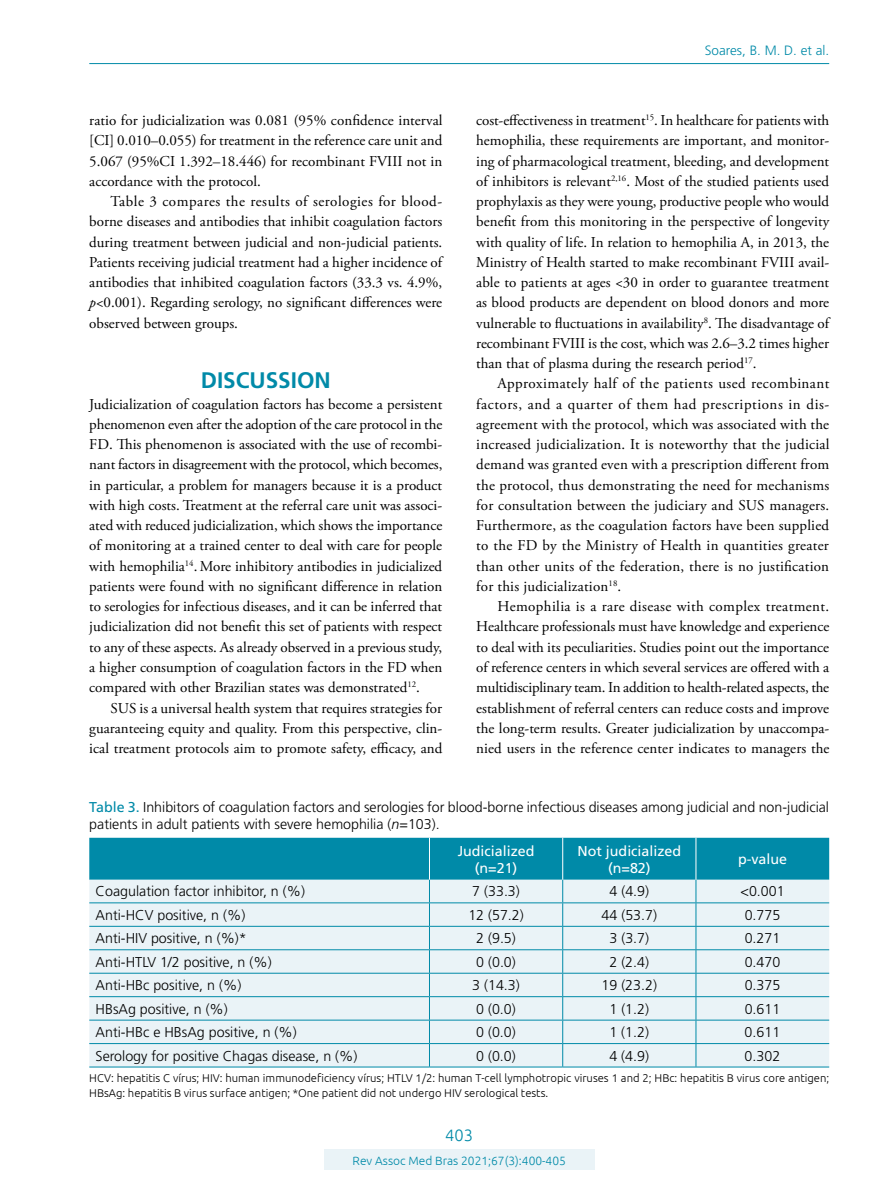
<style>
.page{position:relative;width:893px;height:1191px;background:#fff}
.page>*{position:absolute;margin:0;border:0;box-sizing:border-box;transform-origin:0 0}
.t1{font:700 22.5px "Frutiger LT Std";color:#008aa8}
.t2{font:300 16.5px "Ubuntu";color:#008aa8}
.t3{font:15px/20.2px "Adobe Garamond Pro";color:#000;text-align:justify}
.t4{font:300 14.25px/17.1px "Frutiger LT Std";color:#000}
.t5{font:14.25px/17.1px "Frutiger LT Std";color:#fff;text-align:center}
.t6{font:300 13.5px "Frutiger LT Std";color:#008aa8}
.t7{font:300 12px "Ubuntu";color:#008aa8}
.t8{font:300 11.25px/15px "Ubuntu";color:#000}
.s1{font-style:italic}
.s2{font-weight:400;color:#008aa8}
</style>
<div class="page">
<hr style="left:89px;top:63px;width:740px;height:1px;background:#008aa8">
<div style="left:324px;top:1149px;width:270px;height:21px;background:#eaf3f7"></div>
<svg style="left:89px;top:837px;width:740px;height:229px;background:#badde7"></svg>
<hr style="left:89px;top:902px;width:340px;height:1px;background:#008aa8">
<hr style="left:429px;top:902px;width:134px;height:1px;background:#008aa8">
<hr style="left:563px;top:902px;width:133px;height:1px;background:#008aa8">
<hr style="left:696px;top:902px;width:133px;height:1px;background:#008aa8">
<hr style="left:89px;top:926px;width:340px;height:1px;background:#008aa8">
<hr style="left:429px;top:926px;width:134px;height:1px;background:#008aa8">
<hr style="left:563px;top:926px;width:133px;height:1px;background:#008aa8">
<hr style="left:696px;top:926px;width:133px;height:1px;background:#008aa8">
<hr style="left:89px;top:949px;width:340px;height:1px;background:#008aa8">
<hr style="left:429px;top:949px;width:134px;height:1px;background:#008aa8">
<hr style="left:563px;top:949px;width:133px;height:1px;background:#008aa8">
<hr style="left:696px;top:949px;width:133px;height:1px;background:#008aa8">
<hr style="left:89px;top:972px;width:340px;height:1px;background:#008aa8">
<hr style="left:429px;top:972px;width:134px;height:1px;background:#008aa8">
<hr style="left:563px;top:972px;width:133px;height:1px;background:#008aa8">
<hr style="left:696px;top:972px;width:133px;height:1px;background:#008aa8">
<hr style="left:89px;top:996px;width:340px;height:1px;background:#008aa8">
<hr style="left:429px;top:996px;width:134px;height:1px;background:#008aa8">
<hr style="left:563px;top:996px;width:133px;height:1px;background:#008aa8">
<hr style="left:696px;top:996px;width:133px;height:1px;background:#008aa8">
<hr style="left:89px;top:1019px;width:340px;height:1px;background:#008aa8">
<hr style="left:429px;top:1019px;width:134px;height:1px;background:#008aa8">
<hr style="left:563px;top:1019px;width:133px;height:1px;background:#008aa8">
<hr style="left:696px;top:1019px;width:133px;height:1px;background:#008aa8">
<hr style="left:89px;top:1043px;width:340px;height:1px;background:#008aa8">
<hr style="left:429px;top:1043px;width:134px;height:1px;background:#008aa8">
<hr style="left:563px;top:1043px;width:133px;height:1px;background:#008aa8">
<hr style="left:696px;top:1043px;width:133px;height:1px;background:#008aa8">
<hr style="left:89px;top:1066px;width:340px;height:1px;background:#008aa8">
<hr style="left:429px;top:1066px;width:134px;height:1px;background:#008aa8">
<hr style="left:563px;top:1066px;width:133px;height:1px;background:#008aa8">
<hr style="left:696px;top:1066px;width:133px;height:1px;background:#008aa8">
<p class="t3" style="left:89px;top:111px;width:355px">ratio for judicialization was 0.081 (95% confidence interval [CI] 0.010–0.055) for treatment in the reference care unit and 5.067 (95%CI 1.392–18.446) for recombinant FVIII not in accordance with the protocol.</p>
<p class="t3" style="left:89px;top:192px;width:354px;text-indent:21px">Table 3 compares the results of serologies for blood&shy;borne diseases and antibodies that inhibit coagulation factors during treatment between judicial and non-judicial patients.<br>Patients receiving judicial treatment had a higher incidence of antibodies that inhibited coagulation factors (33.3 vs. 4.9%, <span class="s1">p</span>&lt;0.001). Regarding serology, no significant differences were observed between groups.</p>
<h1 class="t1" style="left:201px;top:367px;width:132px">DISCUSSION</h1>
<p class="t3" style="left:89px;top:394px;width:355px">Judicialization of coagulation factors has become a persistent phenomenon even after the adoption of the care protocol in the FD. This phenomenon is associated with the use of recombi&shy;nant factors in disagreement with the protocol, which becomes, in particular, a problem for managers because it is a product with high costs. Treatment at the referral care unit was associ&shy;ated with reduced judicialization, which shows the importance of monitoring at a trained center to deal with care for people with hemophilia<sup>14</sup>. More inhibitory antibodies in judicialized patients were found with no significant difference in relation to serologies for infectious diseases, and it can be inferred that judicialization did not benefit this set of patients with respect to any of these aspects. As already observed in a previous study, a higher consumption of coagulation factors in the FD when compared with other Brazilian states was demonstrated<sup>12</sup>.</p>
<p class="t3" style="left:89px;top:698px;width:355px;text-indent:21px">SUS is a universal health system that requires strategies for guaranteeing equity and quality. From this perspective, clin&shy;ical treatment protocols aim to promote safety, efficacy, and</p>
<p class="t6" style="left:705px;top:42px;width:126px">Soares, B. M. D. et al.</p>
<p class="t3" style="left:476px;top:111px;width:355px">cost-effectiveness in treatment<sup>15</sup>. In healthcare for patients with hemophilia, these requirements are important, and monitor&shy;ing of pharmacological treatment, bleeding, and development of inhibitors is relevant<sup>2,16</sup>. Most of the studied patients used prophylaxis as they were young, productive people who would benefit from this monitoring in the perspective of longevity with quality of life. In relation to hemophilia A, in 2013, the Ministry of Health started to make recombinant FVIII avail&shy;able to patients at ages &lt;30 in order to guarantee treatment as blood products are dependent on blood donors and more vulnerable to fluctuations in availability<sup>8</sup>. The disadvantage of recombinant FVIII is the cost, which was 2.6–3.2 times higher than that of plasma during the research period<sup>17</sup>.</p>
<p class="t3" style="left:476px;top:374px;width:355px;text-indent:21px">Approximately half of the patients used recombinant factors, and a quarter of them had prescriptions in dis&shy;agreement with the protocol, which was associated with the increased judicialization. It is noteworthy that the judicial demand was granted even with a prescription different from the protocol, thus demonstrating the need for mechanisms for consultation between the judiciary and SUS managers.<br>Furthermore, as the coagulation factors have been supplied to the FD by the Ministry of Health in quantities greater than other units of the federation, there is no justification for this judicialization<sup>18</sup>.</p>
<p class="t3" style="left:476px;top:597px;width:355px;text-indent:21px">Hemophilia is a rare disease with complex treatment.<br>Healthcare professionals must have knowledge and experience to deal with its peculiarities. Studies point out the importance of reference centers in which several services are offered with a multidisciplinary team. In addition to health-related aspects, the establishment of referral centers can reduce costs and improve the long-term results. Greater judicialization by unaccompa&shy;nied users in the reference center indicates to managers the</p>
<p class="t4" style="left:89px;top:799px;width:741px"><span class="s2">Table 3.</span> Inhibitors of coagulation factors and serologies for blood-borne infectious diseases among judicial and non-judicial patients in adult patients with severe hemophilia (<span class="s1">n</span>=103).</p>
<p class="t5" style="left:458px;top:842px;width:78px">Judicialized (n=21)</p>
<p class="t5" style="left:577px;top:842px;width:105px">Not judicialized (n=82)</p>
<p class="t5" style="left:738px;top:850px;width:51px">p-value</p>
<p class="t4" style="left:96px;top:883px;width:211px">Coagulation factor inhibitor, n (%)</p>
<p class="t4" style="left:472px;top:883px;width:49px">7 (33.3)</p>
<p class="t4" style="left:609px;top:883px;width:41px">4 (4.9)</p>
<p class="t4" style="left:740px;top:883px;width:46px">&lt;0.001</p>
<p class="t4" style="left:96px;top:906px;width:151px">Anti-HCV positive, n (%)</p>
<p class="t4" style="left:468px;top:906px;width:57px">12 (57.2)</p>
<p class="t4" style="left:602px;top:906px;width:57px">44 (53.7)</p>
<p class="t4" style="left:745px;top:906px;width:37px">0.775</p>
<p class="t4" style="left:96px;top:930px;width:153px">Anti-HIV positive, n (%)*</p>
<p class="t4" style="left:476px;top:930px;width:41px">2 (9.5)</p>
<p class="t4" style="left:609px;top:930px;width:41px">3 (3.7)</p>
<p class="t4" style="left:745px;top:930px;width:37px">0.271</p>
<p class="t4" style="left:96px;top:953px;width:178px">Anti-HTLV 1/2 positive, n (%)</p>
<p class="t4" style="left:476px;top:953px;width:41px">0 (0.0)</p>
<p class="t4" style="left:609px;top:953px;width:41px">2 (2.4)</p>
<p class="t4" style="left:745px;top:953px;width:37px">0.470</p>
<p class="t4" style="left:96px;top:977px;width:147px">Anti-HBc positive, n (%)</p>
<p class="t4" style="left:472px;top:977px;width:49px">3 (14.3)</p>
<p class="t4" style="left:601px;top:977px;width:57px">19 (23.2)</p>
<p class="t4" style="left:745px;top:977px;width:37px">0.375</p>
<p class="t4" style="left:96px;top:1000px;width:134px">HBsAg positive, n (%)</p>
<p class="t4" style="left:476px;top:1000px;width:41px">0 (0.0)</p>
<p class="t4" style="left:609px;top:1000px;width:41px">1 (1.2)</p>
<p class="t4" style="left:745px;top:1000px;width:37px">0.611</p>
<p class="t4" style="left:96px;top:1024px;width:203px">Anti-HBc e HBsAg positive, n (%)</p>
<p class="t4" style="left:476px;top:1024px;width:41px">0 (0.0)</p>
<p class="t4" style="left:609px;top:1024px;width:41px">1 (1.2)</p>
<p class="t4" style="left:745px;top:1024px;width:37px">0.611</p>
<p class="t4" style="left:96px;top:1047px;width:263px">Serology for positive Chagas disease, n (%)</p>
<p class="t4" style="left:476px;top:1047px;width:41px">0 (0.0)</p>
<p class="t4" style="left:609px;top:1047px;width:41px">4 (4.9)</p>
<p class="t4" style="left:745px;top:1047px;width:37px">0.302</p>
<p class="t8" style="left:89px;top:1070px;width:741px">HCV: hepatitis C vírus; HIV: human immunodeficiency vírus; HTLV 1/2: human T-cell lymphotropic viruses 1 and 2; HBc: hepatitis B virus core antigen;<br>HBsAg: hepatitis B virus surface antigen; *One patient did not undergo HIV serological tests.</p>
<p class="t2" style="left:445px;top:1125px;width:29px">403</p>
<p class="t7" style="left:353px;top:1153px;width:215px">Rev Assoc Med Bras 2021;67(3):400-405</p>
</div>
